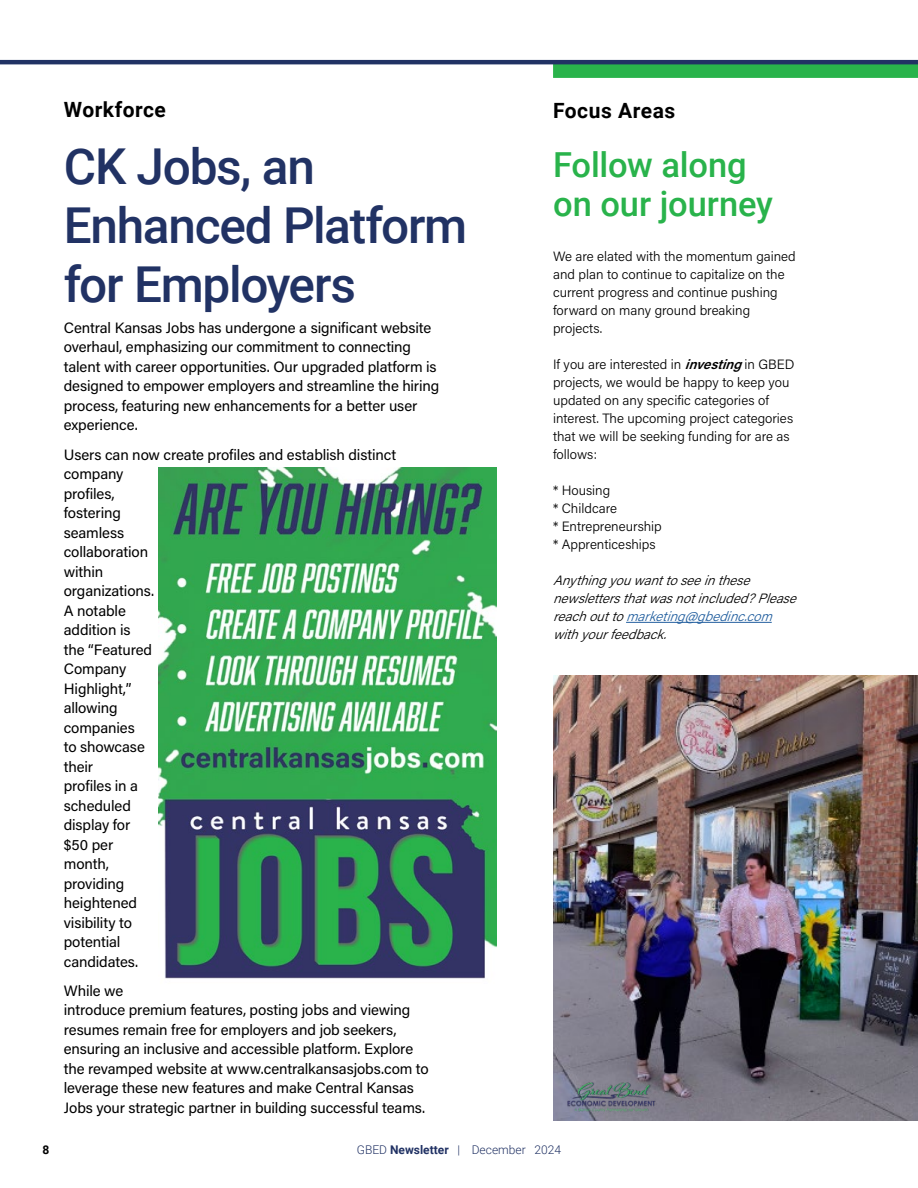
<style>
.page{position:relative;width:918px;height:1188px;background:#fff}
.page>*{position:absolute;margin:0;border:0;box-sizing:border-box;transform-origin:0 0}
.t1{font:500 49.5px/59.4px "Roboto";letter-spacing:-.025em;color:#213264}
.t2{font:500 34.5px/39px "Roboto";letter-spacing:-.005em;color:#29b34b}
.t3{font:700 21px "Roboto";letter-spacing:.025em;color:#000}
.t4{font:15px/19.5px "Acumin Pro";letter-spacing:-.01em;color:#000}
.t5{font:300 13.5px/18px "Acumin Pro";color:#000}
.t6{font:italic 300 13.5px/18px "Acumin Pro";color:#000}
.t7{font:300 12px "Roboto";color:#213264}
.t8{font:700 12px "Roboto";color:#000}
.s1{font-weight:600;font-style:italic}
.s2{color:#215e9e}
.s3{font-weight:700}
</style>
<div class="page">
<img style="left:158px;top:468px;width:339px;height:511px">
<div style="left:553px;top:63px;width:365px;height:15px;background:#29b34b"></div>
<hr style="left:626px;top:622px;width:146px;height:1px;background:#215e9e">
<img style="left:553px;top:675px;width:365px;height:446px">
<img style="left:563px;top:1080px;width:98px;height:35px">
<hr style="left:0;top:60px;width:918px;height:4px;background:#213264">
<h3 class="t3" style="left:64px;top:95px;width:104px">Workforce</h3>
<h3 class="t3" style="left:553px;top:96px;width:124px">Focus Areas</h3>
<h2 class="t2" style="left:553px;top:144px;width:221px">Follow along on our journey</h2>
<p class="t5" style="left:553px;top:247px;width:244px">We are elated with the momentum gained and plan to continue to capitalize on the current progress and continue pushing forward on many ground breaking projects.</p>
<p class="t5" style="left:553px;top:355px;width:243px">If you are interested in <span class="s1">investing</span>in GBED projects, we would be happy to keep you updated on any specific categories of interest. The upcoming project categories that we will be seeking funding for are as follows:</p>
<p class="t5" style="left:553px;top:481px;width:110px">* Housing<br>* Childcare<br>* Entrepreneurship * Apprenticeships</p>
<p class="t6" style="left:553px;top:571px;width:250px">Anythingyouwanttoseeinthese newslettersthatwasnotincluded?Please reachoutto<span class="s2">marketing@gbedinc.com </span>withyourfeedback.</p>
<h1 class="t1" style="left:64px;top:134px;width:405px">CK Jobs, an<br>Enhanced Platform for Employers</h1>
<p class="t4" style="left:64px;top:317px;width:377px">Central Kansas Jobs has undergone a significant website overhaul, emphasizing our commitment to connecting talent with career opportunities. Our upgraded platform is designed to empower employers and streamline the hiring process, featuring new enhancements for a better user experience.</p>
<p class="t4" style="left:64px;top:444px;width:334px">Users can now create profiles and establish distinct company<br>profiles,<br>fostering<br>seamless<br>collaboration<br>within<br>organizations.<br>A notable<br>addition is<br>the “Featured<br>Company<br>Highlight,”<br>allowing<br>companies<br>to showcase<br>their<br>profiles in a<br>scheduled<br>display for<br>$50 per<br>month,<br>providing<br>heightened<br>visibility to<br>potential<br>candidates.</p>
<p class="t4" style="left:64px;top:980px;width:367px">While we<br>introduce premium features, posting jobs and viewing resumes remain free for employers and job seekers, ensuring an inclusive and accessible platform. Explore the revamped website at www.centralkansasjobs.com to leverage these new features and make Central Kansas Jobs your strategic partner in building successful teams.</p>
<p class="t8" style="left:43px;top:1141px;width:8px">8</p>
<p class="t7" style="left:357px;top:1141px;width:206px">GBED <span class="s3">Newsletter</span> | December 2024</p>
</div>
